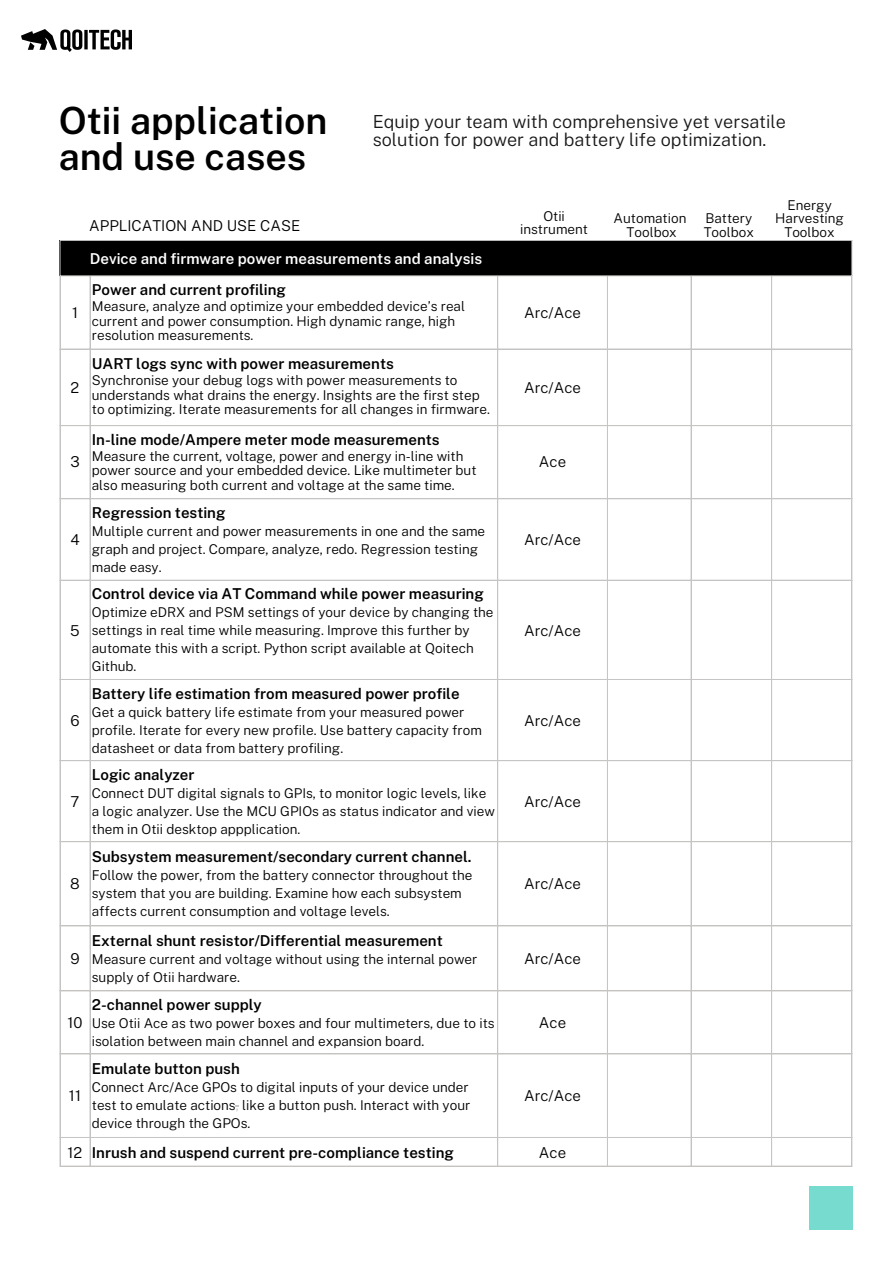
<style>
.page{position:relative;width:894px;height:1264px;background:#fff}
.page>*{position:absolute;margin:0;border:0;box-sizing:border-box;transform-origin:0 0}
.t1{font:600 37.5px/36px "Public Sans";color:#000}
.t2{font:300 18px/18px "Public Sans";color:#191818}
.t3{font:600 15px "Public Sans";color:#000}
.t4{font:300 15px "Public Sans";color:#000}
.t5{font:600 15px "Public Sans";color:#fff}
.t6{font:300 13.5px/18px "Public Sans";color:#000}
.s1{color:#c7c6c4}
</style>
<div class="page">
<div style="left:60px;top:240px;width:791px;height:36px;background:#000"></div>
<hr style="left:60px;top:240px;width:1px;height:925px;background:#c7c6c4">
<hr style="left:90px;top:276px;width:1px;height:889px;background:#c7c6c4">
<hr style="left:497px;top:276px;width:1px;height:889px;background:#c7c6c4">
<hr style="left:607px;top:276px;width:1px;height:889px;background:#c7c6c4">
<hr style="left:690px;top:276px;width:1px;height:889px;background:#c7c6c4">
<hr style="left:771px;top:276px;width:1px;height:889px;background:#c7c6c4">
<hr style="left:851px;top:240px;width:1px;height:925px;background:#c7c6c4">
<hr style="left:60px;top:240px;width:791px;height:1px;background:#c7c6c4">
<hr style="left:60px;top:275px;width:791px;height:1px;background:#c7c6c4">
<hr style="left:60px;top:349px;width:791px;height:1px;background:#c7c6c4">
<hr style="left:60px;top:425px;width:791px;height:1px;background:#c7c6c4">
<hr style="left:60px;top:498px;width:791px;height:1px;background:#c7c6c4">
<hr style="left:60px;top:580px;width:791px;height:1px;background:#c7c6c4">
<hr style="left:60px;top:679px;width:791px;height:1px;background:#c7c6c4">
<hr style="left:60px;top:760px;width:791px;height:1px;background:#c7c6c4">
<hr style="left:60px;top:841px;width:791px;height:1px;background:#c7c6c4">
<hr style="left:60px;top:925px;width:791px;height:1px;background:#c7c6c4">
<hr style="left:60px;top:990px;width:791px;height:1px;background:#c7c6c4">
<hr style="left:60px;top:1053px;width:791px;height:1px;background:#c7c6c4">
<hr style="left:60px;top:1137px;width:791px;height:1px;background:#c7c6c4">
<hr style="left:60px;top:1165px;width:791px;height:1px;background:#c7c6c4">
<div style="left:809px;top:1186px;width:43px;height:43px;background:#77dbcf"></div>
<img style="left:21px;top:30px;width:110px;height:21px">
<p class="t1" style="left:59px;top:103px;width:270px">Otii application and use cases</p>
<h1 class="t2" style="left:373px;top:112px;width:414px">Equip your team with comprehensive yet versatile solution for power and battery life optimization.</h1>
<p class="t4" style="left:72px;top:303px;width:8px">1</p>
<p class="t4" style="left:71px;top:379px;width:10px">2</p>
<p class="t4" style="left:70px;top:453px;width:11px">3</p>
<p class="t4" style="left:70px;top:531px;width:11px">4</p>
<p class="t4" style="left:70px;top:621px;width:11px">5</p>
<p class="t4" style="left:70px;top:711px;width:11px">6</p>
<p class="t4" style="left:71px;top:792px;width:10px">7</p>
<p class="t4" style="left:70px;top:874px;width:11px">8</p>
<p class="t4" style="left:70px;top:950px;width:11px">9</p>
<p class="t4" style="left:67px;top:1013px;width:17px">10</p>
<p class="t4" style="left:69px;top:1087px;width:14px">11</p>
<p class="t4" style="left:89px;top:217px;width:212px">APPLICATION AND USE CASE</p>
<p class="t5" style="left:90px;top:250px;width:394px">Device and firmware power measurements and analysis</p>
<p class="t6" style="left:543px;top:207px;width:23px">Otii</p>
<p class="t6" style="left:520px;top:220px;width:69px">instrument</p>
<p class="t3" style="left:92px;top:281px;width:195px">Power and current profiling</p>
<p class="t6" style="left:92px;top:299px;width:374px;line-height:14.7px">Measure, analyze and optimize your embedded device’s real current and power consumption. High dynamic range, high resolution measurements.</p>
<p class="t4" style="left:524px;top:303px;width:58px">Arc/Ace</p>
<p class="t3" style="left:92px;top:355px;width:303px">UART logs sync with power measurements</p>
<p class="t6" style="left:92px;top:373px;width:399px;line-height:14.7px">Synchronise your debug logs with power measurements to understands what drains the energy. Insights are the first step to optimizing. Iterate measurements for all changes in firmware.</p>
<p class="t4" style="left:524px;top:379px;width:58px">Arc/Ace</p>
<p class="t3" style="left:92px;top:431px;width:349px">In-line mode/Ampere meter mode measurements</p>
<p class="t6" style="left:92px;top:448px;width:386px;line-height:14.7px">Measure the current, voltage, power and energy in-line with power source and your embedded device. Like multimeter but also measuring both current and voltage at the same time.</p>
<p class="t4" style="left:539px;top:453px;width:29px">Ace</p>
<p class="t3" style="left:92px;top:504px;width:135px">Regression testing</p>
<p class="t6" style="left:92px;top:522px;width:395px">Multiple current and power measurements in one and the same graph and project. Compare, analyze, redo. Regression testing made easy.</p>
<p class="t4" style="left:524px;top:531px;width:58px">Arc/Ace</p>
<p class="t3" style="left:92px;top:585px;width:393px">Control device via AT Command while power measuring</p>
<p class="t6" style="left:92px;top:603px;width:403px">Optimize eDRX and PSM settings of your device by changing the settings in real time while measuring. Improve this further by automate this with a script. Python script available at Qoitech Github.</p>
<p class="t4" style="left:524px;top:621px;width:58px">Arc/Ace</p>
<p class="t3" style="left:92px;top:684px;width:369px">Battery life estimation from measured power profile</p>
<p class="t6" style="left:92px;top:702px;width:391px">Get a quick battery life estimate from your measured power profile. Iterate for every new profile. Use battery capacity from datasheet or data from battery profiling.</p>
<p class="t4" style="left:524px;top:711px;width:58px">Arc/Ace</p>
<p class="t3" style="left:92px;top:765px;width:104px">Logic analyzer</p>
<p class="t6" style="left:92px;top:784px;width:404px">Connect DUT digital signals to GPIs, to monitor logic levels, like a logic analyzer. Use the MCU GPIOs as status indicator and view them in Otii desktop appplication.</p>
<p class="t4" style="left:524px;top:792px;width:58px">Arc/Ace</p>
<p class="t3" style="left:92px;top:847px;width:381px">Subsystem measurement/secondary current channel.</p>
<p class="t6" style="left:92px;top:866px;width:382px">Follow the power, from the battery connector throughout the system that you are building. Examine how each subsystem affects current consumption and voltage levels.</p>
<p class="t4" style="left:524px;top:874px;width:58px">Arc/Ace</p>
<p class="t3" style="left:92px;top:932px;width:352px">External shunt resistor/Differential measurement</p>
<p class="t6" style="left:92px;top:950px;width:387px">Measure current and voltage without using the internal power supply of Otii hardware.</p>
<p class="t4" style="left:524px;top:950px;width:58px">Arc/Ace</p>
<p class="t3" style="left:92px;top:995px;width:171px">2-channel power supply</p>
<p class="t6" style="left:92px;top:1014px;width:404px">Use Otii Ace as two power boxes and four multimeters, due to its isolation between main channel and expansion board.</p>
<p class="t4" style="left:539px;top:1013px;width:29px">Ace</p>
<p class="t3" style="left:92px;top:1060px;width:149px">Emulate button push</p>
<p class="t6" style="left:92px;top:1078px;width:380px;text-align:justify">Connect Arc/Ace GPOs to digital inputs of your device under test to emulate actions<span class="s1">,</span> like a button push. Interact with your device through the GPOs.</p>
<p class="t4" style="left:524px;top:1087px;width:58px">Arc/Ace</p>
<p class="t4" style="left:68px;top:1143px;width:16px">12</p>
<p class="t3" style="left:92px;top:1143px;width:363px">Inrush and suspend current pre-compliance testing</p>
<p class="t4" style="left:539px;top:1143px;width:29px">Ace</p>
<p class="t6" style="left:613px;top:209px;width:74px">Automation</p>
<p class="t6" style="left:626px;top:223px;width:52px">Toolbox</p>
<h2 class="t6" style="left:705px;top:209px;width:48px">Battery</h2>
<h3 class="t6" style="left:703px;top:223px;width:52px">Toolbox</h3>
<p class="t6" style="left:787px;top:196px;width:46px">Energy</p>
<p class="t6" style="left:775px;top:209px;width:70px">Harvesting</p>
<p class="t6" style="left:784px;top:223px;width:52px">Toolbox</p>
</div>
